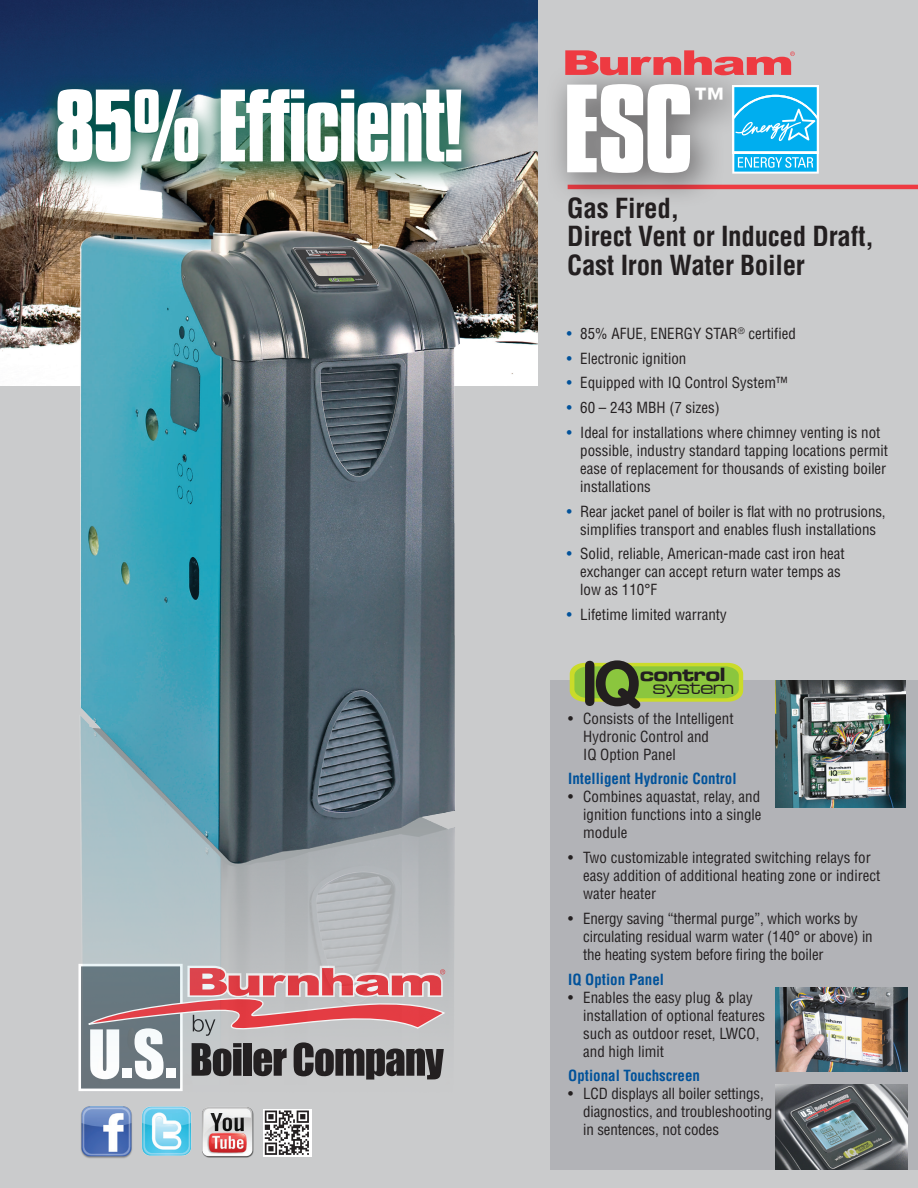
<style>
.page{position:relative;width:918px;height:1188px;background:#cacbcc}
.page>*{position:absolute;margin:0;border:0;box-sizing:border-box;transform-origin:0 0}
.t1{font:700 108px "Compacta BT";color:#fff}
.t2{font:700 88.5px "Compacta BT";letter-spacing:-.025em;color:#fff}
.t3{font:700 45px "Compacta BT";color:#fff}
.t4{font:700 condensed 27px "Helvetica LT Std";letter-spacing:-.01em;color:#231f20}
.t5{font:19.8px "Microgramma D Medi Exte";color:#231f20}
.t6{font:19.8px "Microgramma D Bold Exte";color:#231f20}
.t7{font:condensed 15px/18px "Helvetica LT Std";color:#231f20}
.t8{font:700 condensed 15px "Helvetica LT Std";color:#01529a}
.s1{color:#01529a}
.s2{font-style:inherit}
</style>
<div class="page">
<hr style="left:568px;top:185px;width:350px;height:4px;background:#ee3a41">
<div style="left:544px;top:61px;width:214px;height:148px;background:#231f20;opacity:.55"></div>
<img style="left:0;top:0;width:538px;height:385px">
<svg style="left:565px;top:50px;width:230px;height:25px"></svg>
<div style="left:551px;top:680px;width:367px;height:490px;background:#b2b3b7"></div>
<img style="left:776px;top:988px;width:131px;height:83px">
<img style="left:776px;top:680px;width:129px;height:128px">
<svg style="left:570px;top:660px;width:173px;height:49px"></svg>
<img style="left:776px;top:1084px;width:131px;height:86px">
<div style="left:732px;top:85px;width:87px;height:68px;background:#fff"></div>
<svg style="left:732px;top:87px;width:87px;height:87px;background:#3dc1f2"></svg>
<div style="left:36px;top:74px;width:447px;height:116px;background:#00573c;opacity:.73"></div>
<img style="left:40px;top:206px;width:444px;height:952px">
<p class="t2" style="left:55px;top:72px;width:411px">85% Efficient!</p>
<p class="t1" style="left:563px;top:64px;width:132px">ESC</p>
<p class="t3" style="left:691px;top:74px;width:39px">™</p>
<p class="t4" style="left:567px;top:191px;width:114px">Gas Fired,</p>
<p class="t4" style="left:567px;top:220px;width:308px">Direct Vent or Induced Draft,</p>
<p class="t4" style="left:567px;top:248px;width:239px">Cast Iron Water Boiler</p>
<p class="t7" style="left:567px;top:324px;width:231px"><span class="s1">•</span> 85% AFUE, <span class="s2">E</span>NERGY STAR<sup>®</sup> certified</p>
<p class="t7" style="left:567px;top:349px;width:121px"><span class="s1">•</span> Electronic ignition</p>
<p class="t7" style="left:567px;top:374px;width:222px"><span class="s1">•</span> Equipped with IQ Control System™</p>
<p class="t7" style="left:567px;top:399px;width:155px"><span class="s1">•</span> 60 – 243 MBH (7 sizes)</p>
<p class="t7" style="left:580px;top:423px;width:309px;text-indent:-14px"><span class="s1">•</span> Ideal for installations where chimney venting is not possible, industry standard tapping locations permit ease of replacement for thousands of existing boiler installations</p>
<p class="t7" style="left:567px;top:502px;width:320px;text-align:center"><span class="s1">•</span> Rear jacket panel of boiler is flat with no protrusions, simplifies transport and enables flush installations</p>
<p class="t7" style="left:567px;top:545px;width:279px"><span class="s1">•</span> Solid, reliable, American-made cast iron heat</p>
<p class="t7" style="left:580px;top:563px;width:262px">exchanger can accept return water temps as low as 110°F</p>
<p class="t7" style="left:567px;top:606px;width:162px"><span class="s1">•</span> Lifetime limited warranty</p>
<p class="t5" style="left:640px;top:454px;width:58px">boiler</p>
<p class="t5" style="left:665px;top:540px;width:56px">panel</p>
<p class="t5" style="left:669px;top:603px;width:51px">card</p>
<p class="t6" style="left:640px;top:661px;width:87px">control</p>
<p class="t5" style="left:653px;top:675px;width:83px">system</p>
<p class="t7" style="left:583px;top:709px;width:152px;text-indent:-15px">• Consists of the Intelligent<br>Hydronic Control and<br>IQ Option Panel</p>
<p class="t8" style="left:568px;top:769px;width:170px">Intelligent Hydronic Control</p>
<p class="t7" style="left:583px;top:788px;width:180px;text-align:justify;text-indent:-15px">• Combines aquastat, relay, and ignition functions into a single module</p>
<p class="t7" style="left:583px;top:849px;width:298px;text-indent:-15px">• Two customizable integrated switching relays for easy addition of additional heating zone or indirect water heater</p>
<p class="t7" style="left:583px;top:909px;width:291px;text-indent:-15px">• Energy saving “thermal purge”, which works by circulating residual warm water (140° or above) in the heating system before firing the boiler</p>
<p class="t8" style="left:568px;top:970px;width:97px">IQ Option Panel</p>
<p class="t7" style="left:583px;top:988px;width:184px;text-indent:-15px">• Enables the easy plug &amp; play installation of optional features such as outdoor reset, LWCO, and high limit</p>
<p class="t8" style="left:568px;top:1066px;width:133px">Optional Touchscreen</p>
<p class="t7" style="left:583px;top:1085px;width:191px;text-indent:-15px">• LCD displays all boiler settings, diagnostics, and troubleshooting in sentences, not codes</p>
</div>
